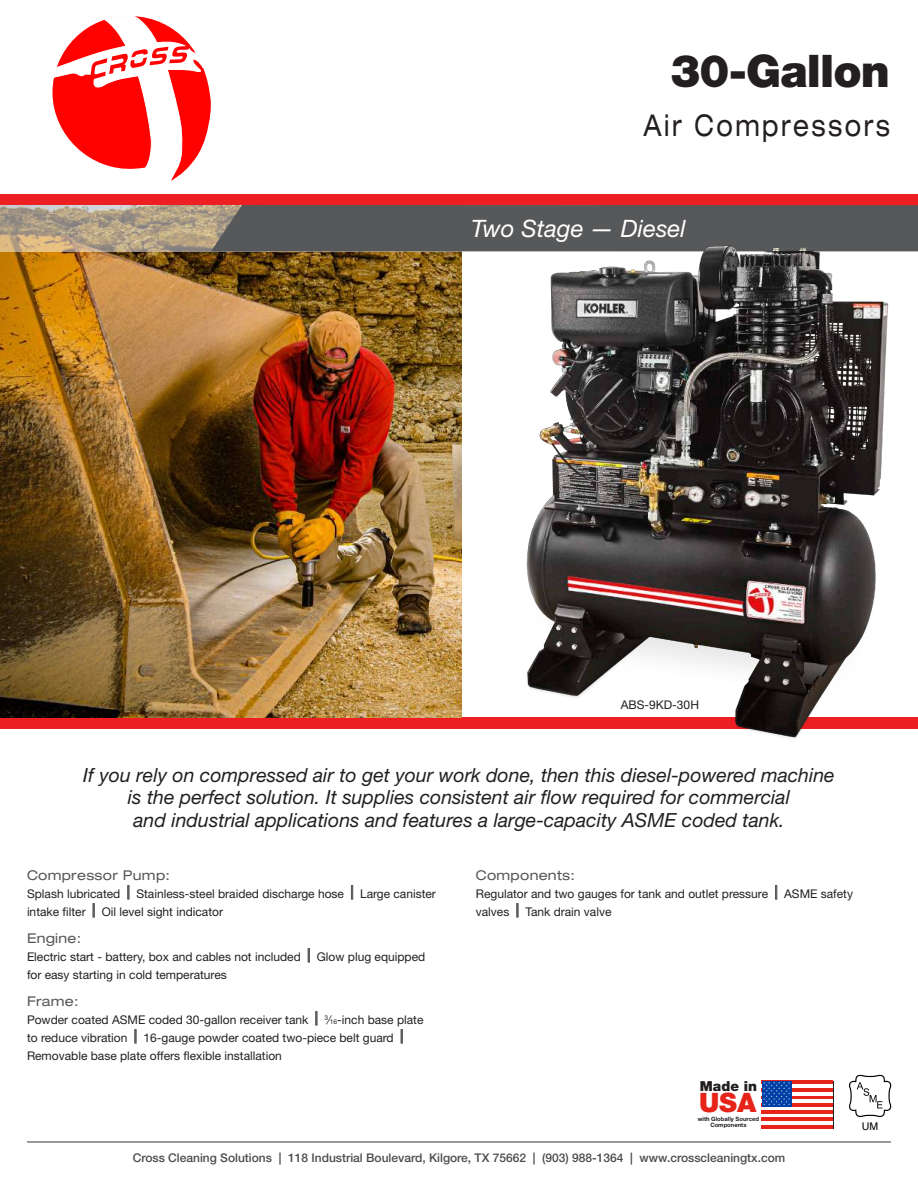
<style>
.page{position:relative;width:918px;height:1188px;background:#fff}
.page>*{position:absolute;margin:0;border:0;box-sizing:border-box;transform-origin:0 0}
.t1{font:900 45px "Helvetica Neue LT Std";letter-spacing:-.02em;color:#231f20}
.t2{font:expanded 30px "Helvetica Neue LT Std";letter-spacing:.1em;color:#231f20;scale:.8 1}
.t3{font:900 26.7px "Helvetica Neue LT Std";color:#e72419}
.t4{font:italic 24px "Helvetica Neue LT Std";color:#fff}
.t5{font:italic 19.5px/22.5px "Helvetica Neue LT Std";color:#231f20;text-align:center}
.t6{font:900 13.8px "Helvetica Neue LT Std";color:#231f20}
.t7{font:expanded 13.5px "Helvetica Neue LT Std";letter-spacing:.02em;color:#57585a}
.t8{font:12px/18px "Helvetica Neue LT Std";color:#231f20}
.t9{font:500 12px "Helvetica Neue LT Std";color:#4b4c4d}
.t10{font:10.65px "Helvetica";color:#000}
.t11{font:700 5.85px/5.8px "Helvetica Neue LT Std";color:#231f20;text-align:center}
.s1{font-size:6.6px}
</style>
<div class="page">
<svg style="left:52px;top:16px;width:159px;height:165px"></svg>
<hr style="left:27px;top:1141px;width:864px;height:2px;background:#4b4c4d">
<div style="left:0;top:194px;width:918px;height:12px;background:#ee1f23"></div>
<div style="left:0;top:718px;width:918px;height:11px;background:#ee1f23"></div>
<img style="left:0;top:251px;width:461px;height:467px">
<svg style="left:0;top:205px;width:211px;height:46px;background:#b4a48a"></svg>
<div style="left:211px;top:205px;width:707px;height:46px;background:#57585a"></div>
<img style="left:515px;top:240px;width:383px;height:499px">
<svg style="left:761px;top:1080px;width:72px;height:49px"></svg>
<svg style="left:849px;top:1075px;width:42px;height:42px"></svg>
<h1 class="t1" style="left:670px;top:44px;width:221px">30-Gallon</h1>
<h2 class="t2" style="left:644px;top:107px;width:310px">Air Compressors</h2>
<h3 class="t4" style="left:471px;top:214px;width:216px">Two Stage — Diesel</h3>
<p class="t8" style="left:621px;top:695px;width:80px">ABS-9KD-30H</p>
<p class="t5" style="left:83px;top:763px;width:753px">If you rely on compressed air to get your work done, then this diesel-powered machine is the perfect solution. It supplies consistent air flow required for commercial<br>and industrial applications and features a large-capacity ASME coded tank.</p>
<p class="t7" style="left:27px;top:867px;width:145px">Compressor Pump:</p>
<p class="t8" style="left:27px;top:884px;width:95px">Splash lubricated</p>
<p class="t8" style="left:136px;top:884px;width:209px">Stainless-steel braided discharge hose</p>
<p class="t8" style="left:360px;top:884px;width:77px">Large canister</p>
<p class="t8" style="left:27px;top:902px;width:60px">intake filter</p>
<p class="t8" style="left:102px;top:902px;width:123px">Oil level sight indicator</p>
<p class="t7" style="left:27px;top:930px;width:56px">Engine:</p>
<p class="t8" style="left:27px;top:947px;width:275px">Electric start - battery, box and cables not included</p>
<p class="t8" style="left:317px;top:947px;width:110px">Glow plug equipped</p>
<p class="t8" style="left:27px;top:965px;width:201px">for easy starting in cold temperatures</p>
<p class="t7" style="left:27px;top:993px;width:53px">Frame:</p>
<p class="t8" style="left:27px;top:1010px;width:283px">Powder coated ASME coded 30-gallon receiver tank</p>
<p class="t8" style="left:324px;top:1010px;width:101px"><sup>3</sup>⁄<span class="s1">16</span>-inch base plate</p>
<p class="t8" style="left:27px;top:1028px;width:102px">to reduce vibration</p>
<p class="t8" style="left:27px;top:1028px;width:368px;text-indent:117px">16-gauge powder coated two-piece belt guard<br>Removable base plate offers flexible installation</p>
<p class="t7" style="left:476px;top:867px;width:101px">Components:</p>
<p class="t8" style="left:476px;top:884px;width:294px">Regulator and two gauges for tank and outlet pressure</p>
<p class="t8" style="left:784px;top:884px;width:70px">ASME safety</p>
<p class="t8" style="left:476px;top:902px;width:35px">valves</p>
<p class="t8" style="left:525px;top:902px;width:88px">Tank drain valve</p>
<p class="t6" style="left:700px;top:1077px;width:59px">Made in</p>
<p class="t11" style="left:698px;top:1116px;width:63px">with Globally Sourced<br>Components</p>
<h3 class="t3" style="left:699px;top:1087px;width:59px">USA</h3>
<p class="t9" style="left:133px;top:1151px;width:654px">Cross Cleaning Solutions | 118 Industrial Boulevard, Kilgore, TX 75662 | (903) 988-1364 | www.crosscleaningtx.com</p>
<p class="t10" style="left:862px;top:1118px;width:18px">UM</p>
</div>
